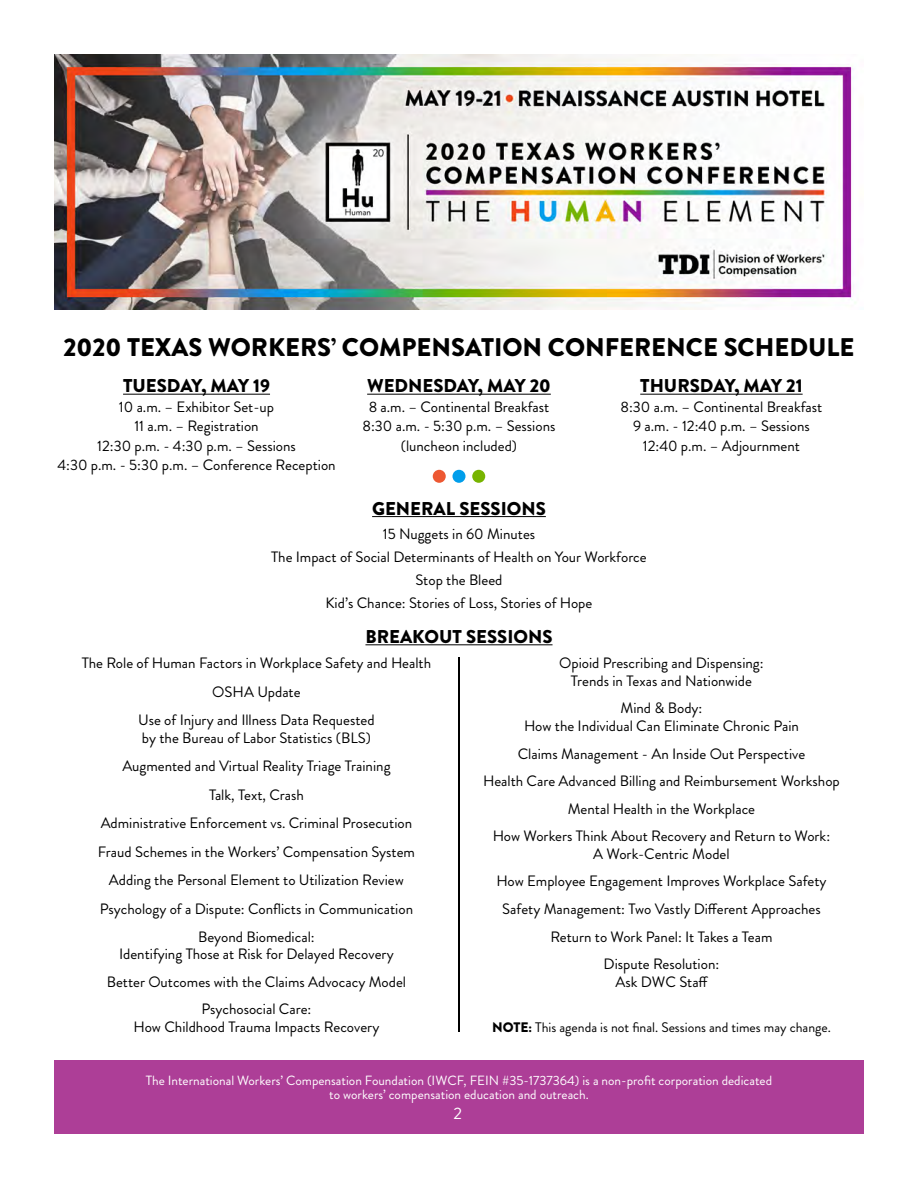
<style>
.page{position:relative;width:918px;height:1188px;background:#fff}
.page>*{position:absolute;margin:0;border:0;box-sizing:border-box;transform-origin:0 0}
.t1{font:900 25.5px "Brandon Grotesque";color:#000}
.t2{font:900 18.45px "Brandon Grotesque";color:#000}
.t3{font:16.5px "Brandon Grotesque";color:#fff}
.t4{font:15px/27.6px "Brandon Grotesque";color:#000;text-align:center}
.t5{font:13.8px "Brandon Grotesque";color:#000}
.t6{font:13.35px/13.5px "Brandon Grotesque";color:#fff;text-align:center}
.s1{font-weight:900}
</style>
<div class="page">
<div style="left:54px;top:1061px;width:810px;height:73px;background:#ad3e97"></div>
<img style="left:54px;top:54px;width:802px;height:255px">
<hr style="left:372px;top:516px;width:174px;height:1px;background:#000">
<hr style="left:365px;top:644px;width:188px;height:1px;background:#000">
<hr style="left:123px;top:394px;width:147px;height:1px;background:#000">
<hr style="left:367px;top:394px;width:184px;height:1px;background:#000">
<hr style="left:640px;top:394px;width:163px;height:1px;background:#000">
<hr style="left:458px;top:658px;width:2px;height:374px;background:#000">
<div style="left:433px;top:470px;width:13px;height:13px;background:#ed5832;border-radius:50%"></div>
<div style="left:452px;top:470px;width:14px;height:13px;background:#019eeb;border-radius:50%"></div>
<div style="left:472px;top:470px;width:13px;height:13px;background:#77b400;border-radius:50%"></div>
<h1 class="t1" style="left:63px;top:329px;width:793px">2020 TEXAS WORKERS’ COMPENSATION CONFERENCE SCHEDULE</h1>
<p class="t2" style="left:123px;top:373px;width:148px">TUESDAY, MAY 19</p>
<p class="t4" style="left:57px;top:397px;width:280px;line-height:19.5px">10 a.m. – Exhibitor Set-up<br>11 a.m. – Registration<br>12:30 p.m. - 4:30 p.m. – Sessions<br>4:30 p.m. - 5:30 p.m. – Conference Reception</p>
<p class="t2" style="left:367px;top:373px;width:185px">WEDNESDAY, MAY 20</p>
<p class="t4" style="left:362px;top:397px;width:195px;line-height:19.5px">8 a.m. – Continental Breakfast<br>8:30 a.m. - 5:30 p.m. – Sessions (luncheon included)</p>
<p class="t2" style="left:640px;top:373px;width:164px">THURSDAY, MAY 21</p>
<p class="t4" style="left:620px;top:397px;width:203px;line-height:19.5px">8:30 a.m. – Continental Breakfast<br>9 a.m. - 12:40 p.m. – Sessions<br>12:40 p.m. – Adjournment</p>
<p class="t2" style="left:372px;top:495px;width:175px">GENERAL SESSIONS</p>
<p class="t4" style="left:271px;top:522px;width:377px;line-height:23.1px">15 Nuggets in 60 Minutes<br>The Impact of Social Determinants of Health on Your Workforce Stop the Bleed<br>Kid’s Chance: Stories of Loss, Stories of Hope</p>
<p class="t2" style="left:365px;top:624px;width:189px">BREAKOUT SESSIONS</p>
<p class="t4" style="left:82px;top:649px;width:351px;line-height:28.5px">The Role of Human Factors in Workplace Safety and Health<br>OSHA Update<br>Use of Injury and Illness Data Requested</p>
<p class="t4" style="left:98px;top:724px;width:319px;line-height:28.3px">by the Bureau of Labor Statistics (BLS)<br>Augmented and Virtual Reality Triage Training<br>Talk, Text, Crash<br>Administrative Enforcement vs. Criminal Prosecution Fraud Schemes in the Workers’ Compensation System Adding the Personal Element to Utilization Review Psychology of a Dispute: Conflicts in Communication Beyond Biomedical:</p>
<p class="t4" style="left:107px;top:940px;width:301px">Identifying Those at Risk for Delayed Recovery<br>Better Outcomes with the Claims Advocacy Model<br>Psychosocial Care:</p>
<p class="t4" style="left:134px;top:1013px;width:247px">How Childhood Trauma Impacts Recovery</p>
<p class="t4" style="left:559px;top:654px;width:206px;line-height:17.7px">Opioid Prescribing and Dispensing:<br>Trends in Texas and Nationwide</p>
<p class="t4" style="left:524px;top:700px;width:276px;line-height:17.7px">Mind &amp; Body:<br>How the Individual Can Eliminate Chronic Pain</p>
<p class="t4" style="left:483px;top:740px;width:358px">Claims Management - An Inside Out Perspective<br>Health Care Advanced Billing and Reimbursement Workshop Mental Health in the Workplace<br>How Workers Think About Recovery and Return to Work:</p>
<p class="t4" style="left:496px;top:840px;width:332px">A Work-Centric Model<br>How Employee Engagement Improves Workplace Safety Safety Management: Two Vastly Different Approaches Return to Work Panel: It Takes a Team<br>Dispute Resolution:</p>
<p class="t4" style="left:615px;top:968px;width:94px">Ask DWC Staff</p>
<p class="t5" style="left:492px;top:1018px;width:340px"><span class="s1">NOTE:</span> This agenda is not final. Sessions and times may change.</p>
<p class="t6" style="left:146px;top:1074px;width:628px">The International Workers’ Compensation Foundation (IWCF, FEIN #35-1737364) is a non-profit corporation dedicated to workers’ compensation education and outreach.</p>
<p class="t3" style="left:454px;top:1102px;width:10px">2</p>
</div>
